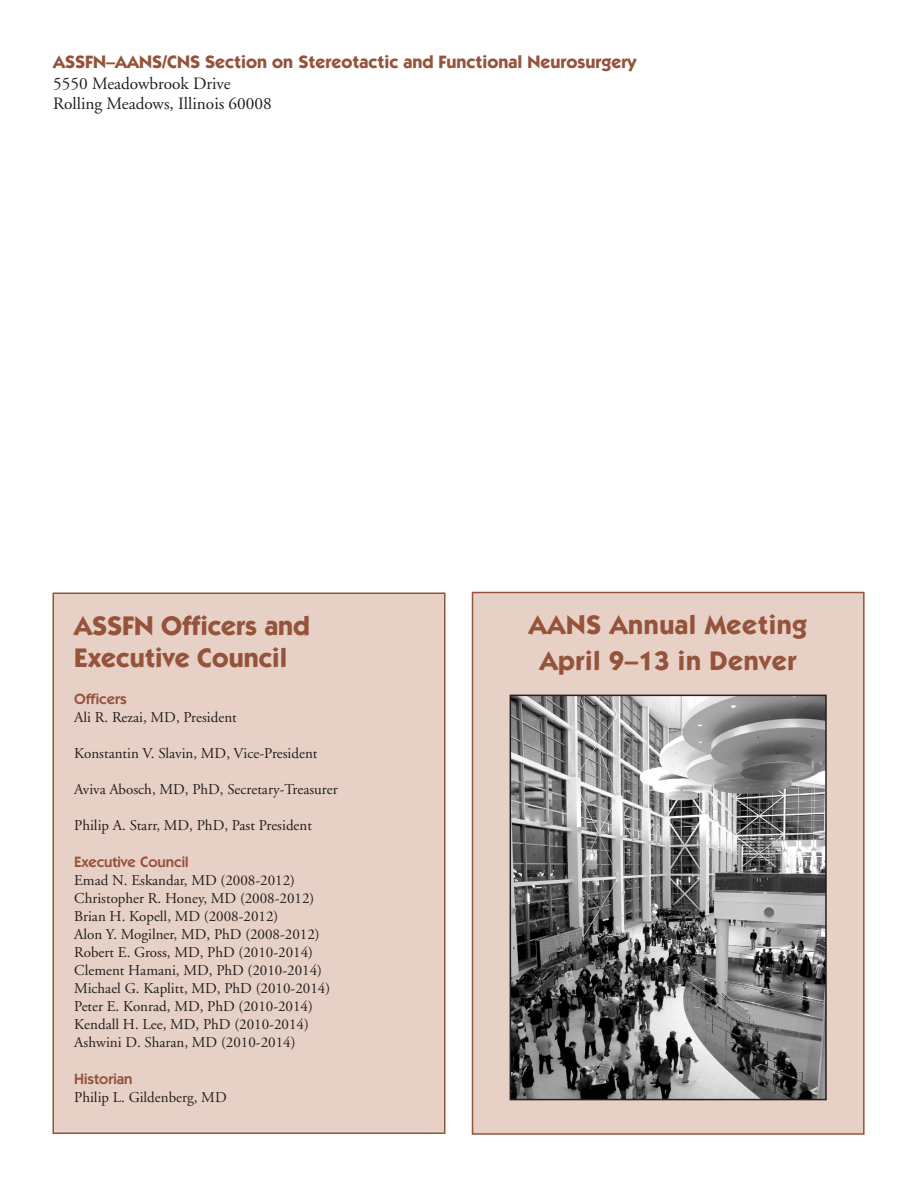
<style>
.page{position:relative;width:918px;height:1188px;background:#fff}
.page>*{position:absolute;margin:0;border:0;box-sizing:border-box;transform-origin:0 0}
.story_title{font:700 27px/32.4px "Itc Kabel";letter-spacing:.01em;color:#95533c}
.Heading_12pt{font:700 18px "Itc Kabel";color:#95533c}
.t1{font:17.25px "Adobe Garamond";color:#231f20}
.t2{font:15px/18px "Adobe Garamond";color:#231f20}
.heading10_pt{font:600 15px "Itc Kabel";color:#95533c}
</style>
<div class="page">
<div style="left:53px;top:593px;width:392px;height:540px;background:#e7d1c6"></div>
<div style="left:52px;top:592px;width:394px;height:542px;border:2px solid #95533c"></div>
<div style="left:472px;top:592px;width:392px;height:542px;background:#e7d1c6"></div>
<div style="left:472px;top:592px;width:393px;height:543px;border:2px solid #95533c"></div>
<img style="left:513px;top:698px;width:311px;height:399px">
<div style="left:510px;top:695px;width:317px;height:405px;border:2px solid #231f20"></div>
<p class="Heading_12pt" style="left:53px;top:51px;width:585px">ASSFN–AANS/CNS Section on Stereotactic and Functional Neurosurgery</p>
<p class="t1" style="left:53px;top:74px;width:179px">5550 Meadowbrook Drive</p>
<p class="t1" style="left:53px;top:95px;width:220px">Rolling Meadows, Illinois 60008</p>
<p class="story_title" style="left:74px;top:609px;width:237px">ASSFN Officers and<br>Executive Council</p>
<p class="heading10_pt" style="left:74px;top:690px;width:54px">Officers</p>
<p class="t2" style="left:74px;top:709px;width:164px">Ali R. Rezai, MD, President</p>
<p class="t2" style="left:74px;top:745px;width:245px">Konstantin V. Slavin, MD, Vice-President</p>
<p class="t2" style="left:74px;top:781px;width:265px">Aviva Abosch, MD, PhD, Secretary-Treasurer</p>
<p class="t2" style="left:74px;top:817px;width:239px">Philip A. Starr, MD, PhD, Past President</p>
<p class="heading10_pt" style="left:74px;top:853px;width:116px">Executive Council</p>
<p class="t2" style="left:74px;top:872px;width:257px">Emad N. Eskandar, MD (2008-2012)<br>Christopher R. Honey, MD (2008-2012)<br>Brian H. Kopell, MD (2008-2012)<br>Alon Y. Mogilner, MD, PhD (2008-2012)<br>Robert E. Gross, MD, PhD (2010-2014)<br>Clement Hamani, MD, PhD (2010-2014)<br>Michael G. Kaplitt, MD, PhD (2010-2014)<br>Peter E. Konrad, MD, PhD (2010-2014)<br>Kendall H. Lee, MD, PhD (2010-2014)<br>Ashwini D. Sharan, MD (2010-2014)</p>
<p class="heading10_pt" style="left:74px;top:1070px;width:60px">Historian</p>
<p class="t2" style="left:74px;top:1088px;width:154px">Philip L. Gildenberg, MD</p>
<p class="story_title" style="left:529px;top:608px;width:280px">AANS Annual Meeting</p>
<p class="story_title" style="left:540px;top:644px;width:258px">April 9–13 in Denver</p>
</div>
